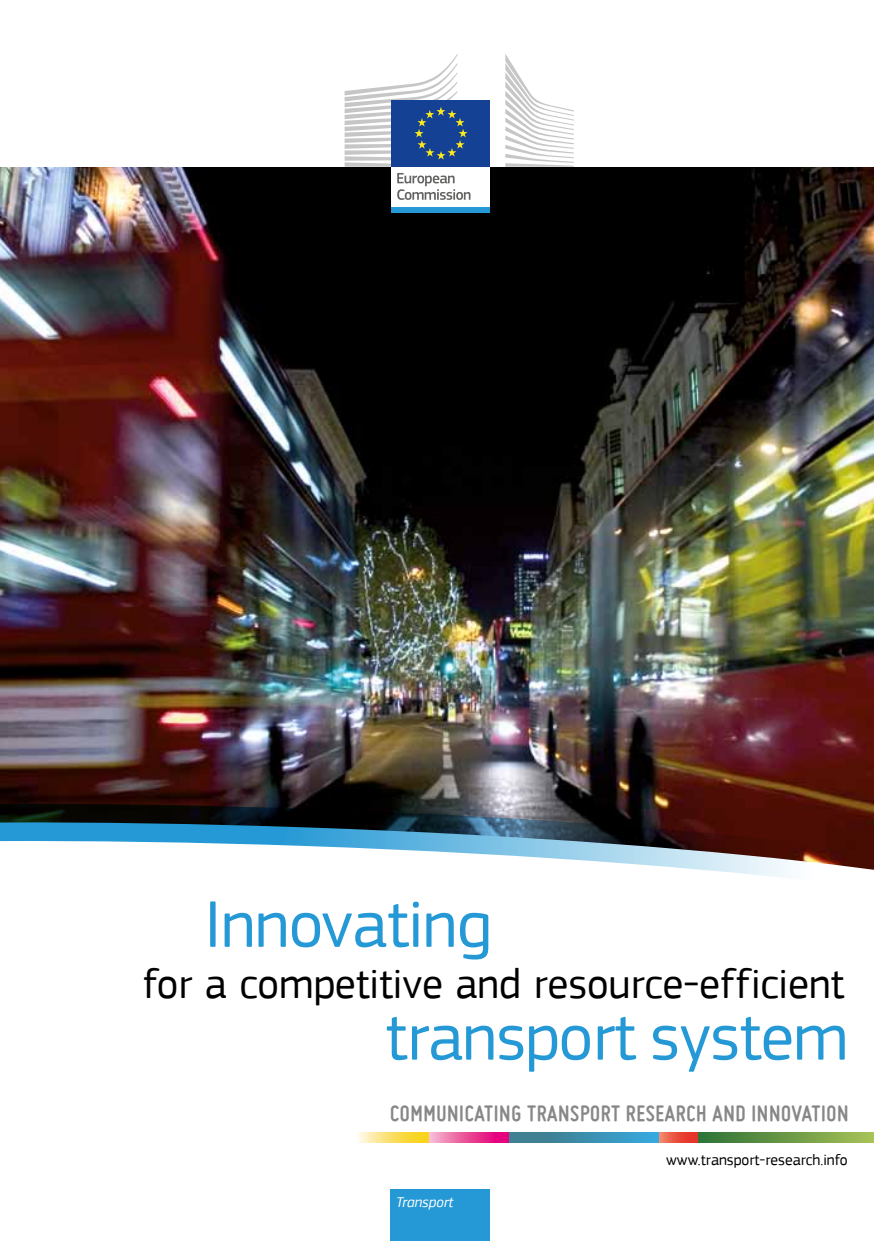
<style>
.page{position:relative;width:874px;height:1241px;background:#fff}
.page>*{position:absolute;margin:0;border:0;box-sizing:border-box;transform-origin:0 0}
.t1{font:68.42px "PF Square Sans Pro";letter-spacing:-.01em;color:#2599d5}
.t2{font:42.88px "PF Square Sans Pro";color:#000}
.t3{font:700 23.97px "Miso";letter-spacing:.025em;color:#878787}
.t4{font:15.58px "PF Square Sans Pro";color:#000}
.t5{font:italic 14.88px "PF Square Sans Pro";color:#fff}
</style>
<div class="page">
<svg style="left:697px;top:1132px;width:176px;height:10px"></svg>
<svg style="left:658px;top:1132px;width:39px;height:10px"></svg>
<svg style="left:428px;top:1132px;width:81px;height:10px"></svg>
<svg style="left:358px;top:1132px;width:70px;height:10px"></svg>
<svg style="left:509px;top:1132px;width:149px;height:10px"></svg>
<div style="left:390px;top:1189px;width:99px;height:51px;background:#2599d5"></div>
<img style="left:0;top:167px;width:873px;height:629px">
<svg style="left:0;top:796px;width:873px;height:82px"></svg>
<div style="left:391px;top:165px;width:99px;height:44px;background:#fff"></div>
<svg style="left:397px;top:173px;width:73px;height:27px"></svg>
<div style="left:391px;top:207px;width:99px;height:6px;background:#2599d5"></div>
<svg style="left:505px;top:54px;width:68px;height:113px"></svg>
<div style="left:391px;top:101px;width:99px;height:66px;background:#154194"></div>
<svg style="left:344px;top:54px;width:123px;height:113px"></svg>
<h1 class="t1" style="left:204px;top:884px;width:289px">Innovating</h1>
<h2 class="t2" style="left:143px;top:958px;width:702px">for a competitive and resource-efficient</h2>
<h1 class="t1" style="left:385px;top:996px;width:465px">transport system</h1>
<p class="t3" style="left:390px;top:1099px;width:460px">COMMUNICATING TRANSPORT RESEARCH AND INNOVATION</p>
<p class="t5" style="left:396px;top:1193px;width:59px">Transport</p>
<p class="t4" style="left:666px;top:1150px;width:183px">www.transport-research.info</p>
</div>
